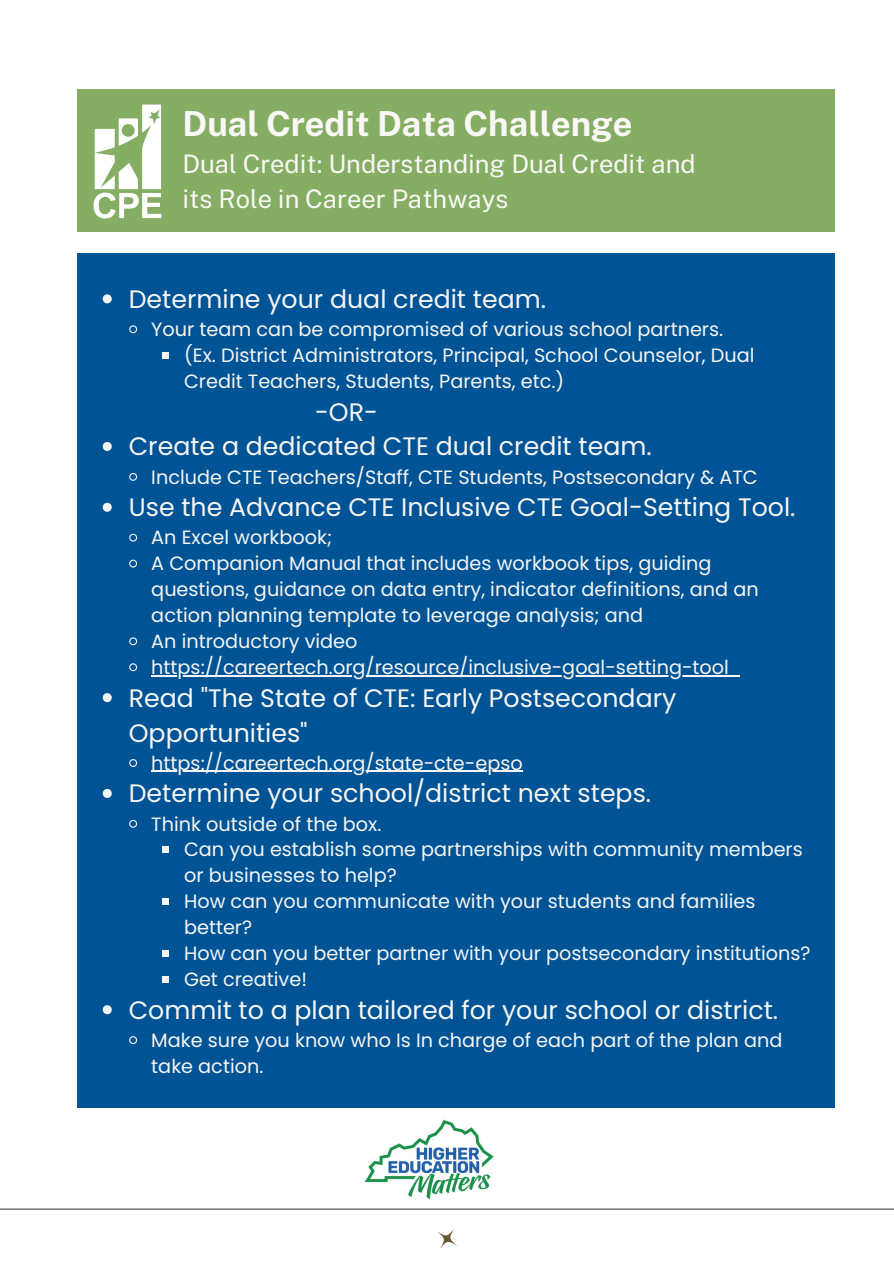
<style>
.page{position:relative;width:894px;height:1264px;background:#fff}
.page>*{position:absolute;margin:0;border:0;box-sizing:border-box;transform-origin:0 0}
.t1{font:700 34.5px "Public Sans";color:#faf8f6}
.t2{font:25.5px/35px "Public Sans";color:#faf8f6}
.t3{font:25.2px/35px "Poppins";color:#f6f5f5}
.t4{font:19.2px/26px "Poppins";color:#f6f5f5}
</style>
<div class="page">
<svg style="left:437px;top:1229px;width:20px;height:20px"></svg>
<hr style="left:0;top:1208px;width:893px;height:1px;background:#444">
<div style="left:77px;top:89px;width:756px;height:143px;background:#85ad64"></div>
<img style="left:94px;top:105px;width:67px;height:113px">
<div style="left:77px;top:253px;width:756px;height:854px;background:#005495"></div>
<svg style="left:103px;top:294px;width:9px;height:9px"></svg>
<svg style="left:129px;top:325px;width:9px;height:9px"></svg>
<div style="left:162px;top:352px;width:7px;height:6px;background:#f6f5f5"></div>
<svg style="left:103px;top:442px;width:9px;height:9px"></svg>
<svg style="left:129px;top:472px;width:9px;height:9px"></svg>
<svg style="left:103px;top:503px;width:9px;height:9px"></svg>
<svg style="left:129px;top:533px;width:9px;height:9px"></svg>
<svg style="left:129px;top:559px;width:9px;height:9px"></svg>
<svg style="left:129px;top:637px;width:9px;height:9px"></svg>
<svg style="left:129px;top:663px;width:9px;height:9px"></svg>
<hr style="left:151px;top:675px;width:577px;height:1px;background:#f6f5f5">
<svg style="left:103px;top:693px;width:9px;height:9px"></svg>
<svg style="left:129px;top:759px;width:9px;height:8px"></svg>
<hr style="left:151px;top:771px;width:371px;height:1px;background:#f6f5f5">
<svg style="left:103px;top:789px;width:9px;height:9px"></svg>
<svg style="left:129px;top:819px;width:9px;height:9px"></svg>
<div style="left:162px;top:846px;width:7px;height:7px;background:#f6f5f5"></div>
<div style="left:162px;top:898px;width:7px;height:6px;background:#f6f5f5"></div>
<div style="left:162px;top:950px;width:7px;height:6px;background:#f6f5f5"></div>
<div style="left:162px;top:975px;width:7px;height:7px;background:#f6f5f5"></div>
<svg style="left:103px;top:1005px;width:9px;height:9px"></svg>
<svg style="left:129px;top:1036px;width:9px;height:8px"></svg>
<img style="left:364px;top:1119px;width:130px;height:81px">
<h1 class="t1" style="left:182px;top:103px;width:451px">Dual Credit Data Challenge</h1>
<h2 class="t2" style="left:182px;top:146px;width:514px">Dual Credit: Understanding Dual Credit and its Role in Career Pathways</h2>
<h3 class="t3" style="left:129px;top:281px;width:418px">Determine your dual credit team.</h3>
<p class="t4" style="left:184px;top:316px;width:571px;text-indent:-33px">Your team can be compromised of various school partners. (Ex. District Administrators, Principal, School Counselor, Dual<br>Credit Teachers, Students, Parents, etc.)</p>
<h3 class="t3" style="left:315px;top:394px;width:64px">-OR-</h3>
<h3 class="t3" style="left:129px;top:429px;width:524px">Create a dedicated CTE dual credit team.</h3>
<p class="t4" style="left:151px;top:464px;width:607px">Include CTE Teachers/Staff, CTE Students, Postsecondary &amp; ATC</p>
<h3 class="t3" style="left:129px;top:490px;width:668px">Use the Advance CTE Inclusive CTE Goal-Setting Tool.</h3>
<p class="t4" style="left:151px;top:524px;width:608px">An Excel workbook;<br>A Companion Manual that includes workbook tips, guiding questions, guidance on data entry, indicator definitions, and an action planning template to leverage analysis; and<br>An introductory video https://careertech.org/resource/inclusive-goal-setting-tool</p>
<h3 class="t3" style="left:129px;top:680px;width:549px">Read "The State of CTE: Early Postsecondary<br>Opportunities"</h3>
<p class="t4" style="left:151px;top:750px;width:373px">https://careertech.org/state-cte-epso</p>
<h3 class="t3" style="left:129px;top:776px;width:523px">Determine your school/district next steps.</h3>
<p class="t4" style="left:184px;top:810px;width:628px;text-indent:-33px">Think outside of the box.<br>Can you establish some partnerships with community members or businesses to help?<br>How can you communicate with your students and families better?<br>How can you better partner with your postsecondary institutions?<br>Get creative!</p>
<h3 class="t3" style="left:129px;top:992px;width:650px">Commit to a plan tailored for your school or district.</h3>
<p class="t4" style="left:151px;top:1027px;width:632px">Make sure you know who Is In charge of each part of the plan and take action.</p>
</div>
